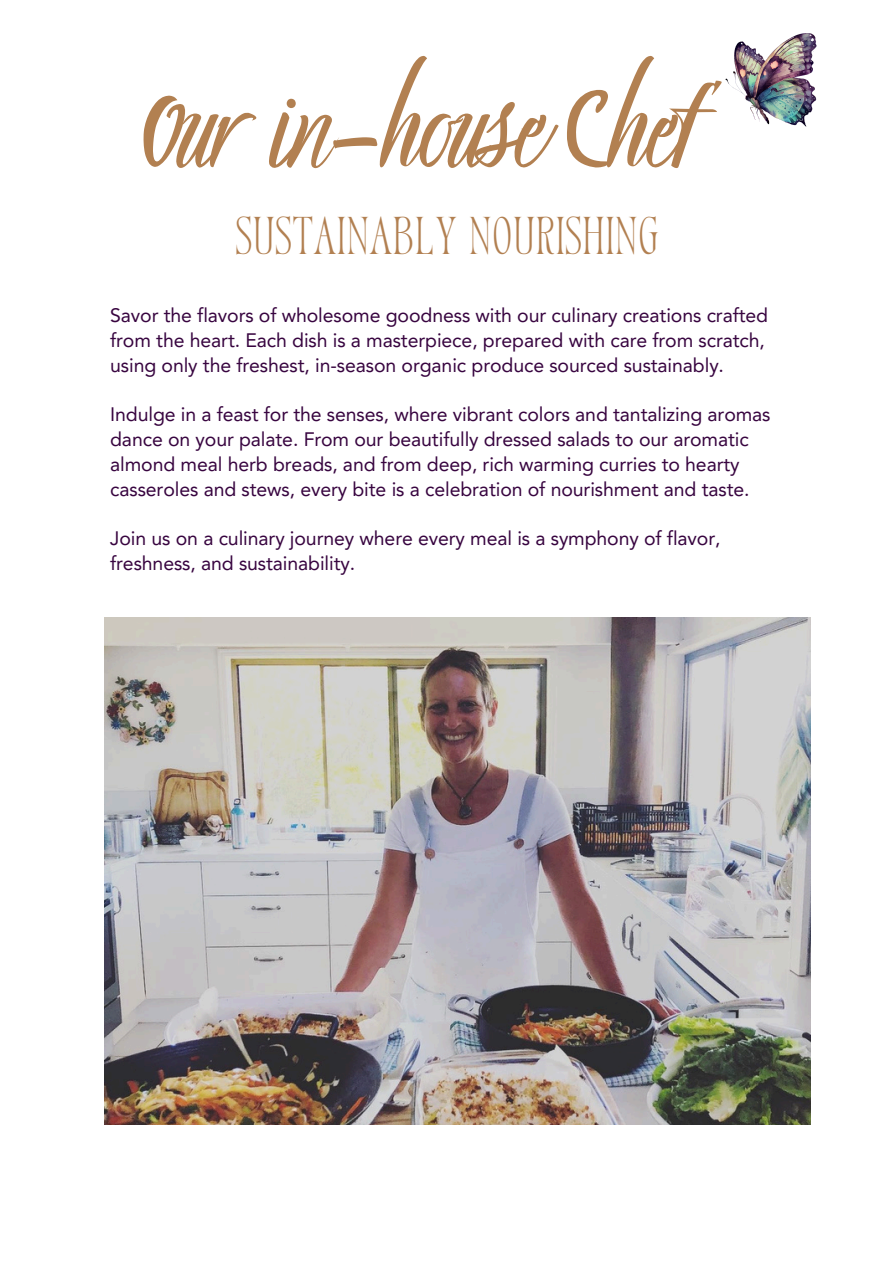
<style>
.page{position:relative;width:894px;height:1264px;background:#fff}
.page>*{position:absolute;margin:0;border:0;box-sizing:border-box;transform-origin:0 0}
.t1{font:96px "Holiday Romance";letter-spacing:-.015em;color:#b28051}
.t2{font:49.5px "TAN Variety";letter-spacing:-.015em;color:#b28051}
.t3{font:19.5px/24.8px "Avenir LT Pro";letter-spacing:-.005em;color:#380540}
</style>
<div class="page">
<img style="left:104px;top:617px;width:705px;height:507px">
<img style="left:725px;top:34px;width:91px;height:92px">
<h1 class="t1" style="left:142px;top:75px;width:558px">Our in-house Chef</h1>
<h1 class="t2" style="left:235px;top:215px;width:426px">SUSTAINABLY NOURISHING</h1>
<p class="t3" style="left:110px;top:305px;width:659px">Savor the flavors of wholesome goodness with our culinary creations crafted from the heart. Each dish is a masterpiece, prepared with care from scratch, using only the freshest, in-season organic produce sourced sustainably.</p>
<p class="t3" style="left:110px;top:404px;width:661px">Indulge in a feast for the senses, where vibrant colors and tantalizing aromas dance on your palate. From our beautifully dressed salads to our aromatic almond meal herb breads, and from deep, rich warming curries to hearty casseroles and stews, every bite is a celebration of nourishment and taste.</p>
<p class="t3" style="left:110px;top:528px;width:611px">Join us on a culinary journey where every meal is a symphony of flavor, freshness, and sustainability.</p>
</div>
